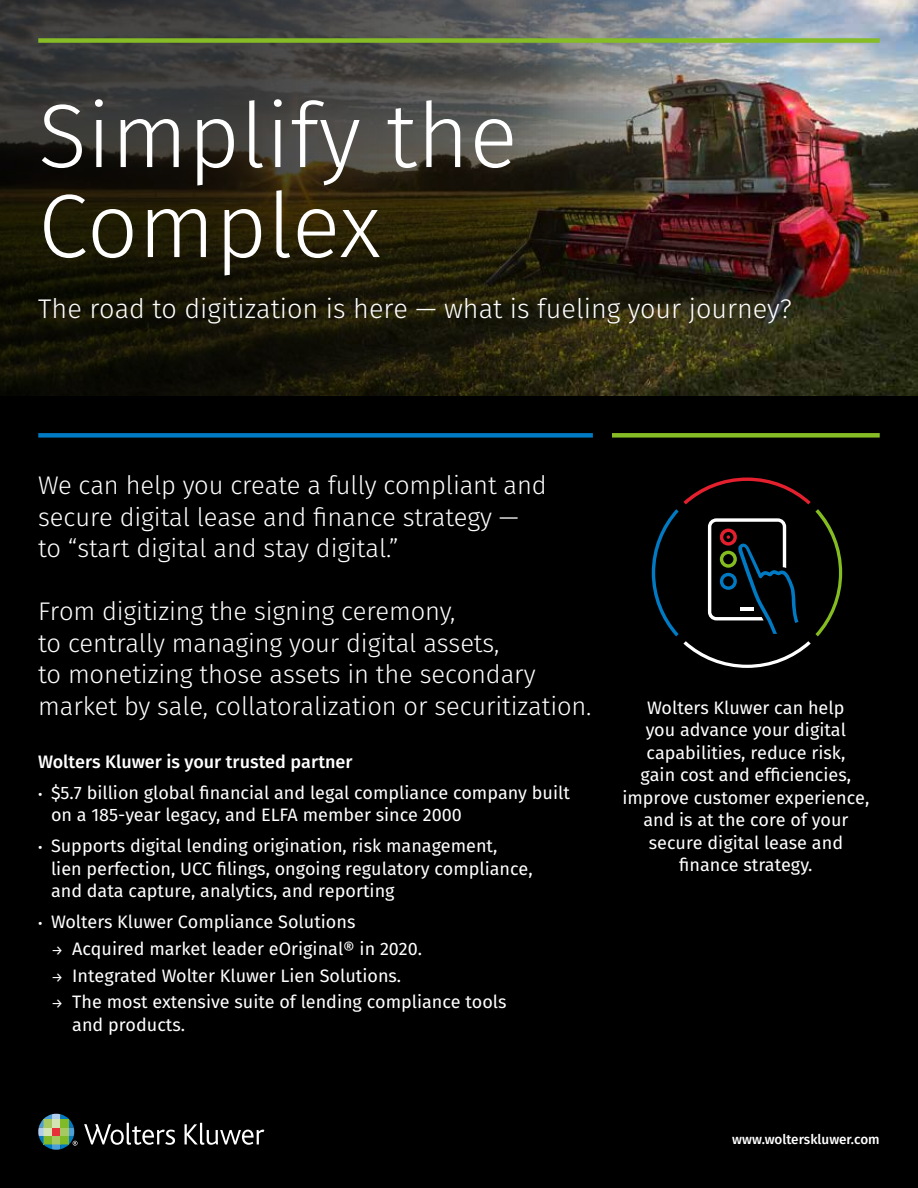
<style>
.page{position:relative;width:918px;height:1188px;background:#000}
.page>*{position:absolute;margin:0;border:0;box-sizing:border-box;transform-origin:0 0}
.t1{font:300 90px/90px "Fira Sans";color:#fff}
.t2{font:300 27px "Fira Sans";color:#fff}
.t3{font:300 25.5px/31.5px "Fira Sans";letter-spacing:-.005em;color:#fff}
.t4{font:18px/22.5px "Fira Sans";color:#fff}
.t5{font:500 18px "Fira Sans";color:#fff}
.t6{font:500 13.5px "Fira Sans";color:#fff}
.s1{font-size:13.5px}
</style>
<div class="page">
<img style="left:0;top:0;width:918px;height:396px">
<div style="left:38px;top:38px;width:842px;height:5px;background:#86bc25"></div>
<div style="left:38px;top:433px;width:555px;height:5px;background:#007ac2"></div>
<svg style="left:84px;top:1123px;width:91px;height:22px"></svg>
<svg style="left:185px;top:1123px;width:79px;height:22px"></svg>
<svg style="left:38px;top:1114px;width:40px;height:36px"></svg>
<div style="left:612px;top:433px;width:268px;height:5px;background:#86bc25"></div>
<svg style="left:652px;top:478px;width:190px;height:190px"></svg>
<svg style="left:853px;top:0;width:65px;height:65px;background:#afbdc7"></svg>
<h1 class="t1" style="left:38px;top:90px;width:481px">Simplify the<br>Complex</h1>
<h2 class="t2" style="left:38px;top:290px;width:755px">The road to digitization is here — what is fueling your journey?</h2>
<h3 class="t3" style="left:38px;top:470px;width:510px">We can help you create a fully compliant and secure digital lease and finance strategy — to “start digital and stay digital.”</h3>
<h3 class="t3" style="left:38px;top:596px;width:555px">From digitizing the signing ceremony,<br>to centrally managing your digital assets,<br>to monetizing those assets in the secondary market by sale, collatoralization or securitization.</h3>
<p class="t5" style="left:38px;top:747px;width:316px">Wolters Kluwer is your trusted partner</p>
<p class="t4" style="left:51px;top:781px;width:520px;text-indent:-13px"><span class="s1">•</span> $5.7 billion global financial and legal compliance company built on a 185-year legacy, and ELFA member since 2000</p>
<p class="t4" style="left:51px;top:834px;width:483px;text-indent:-13px"><span class="s1">•</span> Supports digital lending origination, risk management,<br>lien perfection, UCC filings, ongoing regulatory compliance, and data capture, analytics, and reporting</p>
<p class="t4" style="left:38px;top:910px;width:319px"><span class="s1">•</span> Wolters Kluwer Compliance Solutions</p>
<p class="t4" style="left:51px;top:937px;width:373px"><span class="s1">→</span> Acquired market leader eOriginal® in 2020.</p>
<p class="t4" style="left:51px;top:964px;width:352px"><span class="s1">→</span> Integrated Wolter Kluwer Lien Solutions.</p>
<p class="t4" style="left:72px;top:990px;width:436px;text-indent:-21px"><span class="s1">→</span> The most extensive suite of lending compliance tools and products.</p>
<p class="t4" style="left:622px;top:696px;width:248px;text-align:center">Wolters Kluwer can help<br>you advance your digital capabilities, reduce risk,<br>gain cost and efficiencies, improve customer experience, and is at the core of your secure digital lease and finance strategy.</p>
<p class="t6" style="left:732px;top:1129px;width:149px">www.wolterskluwer.com</p>
</div>
